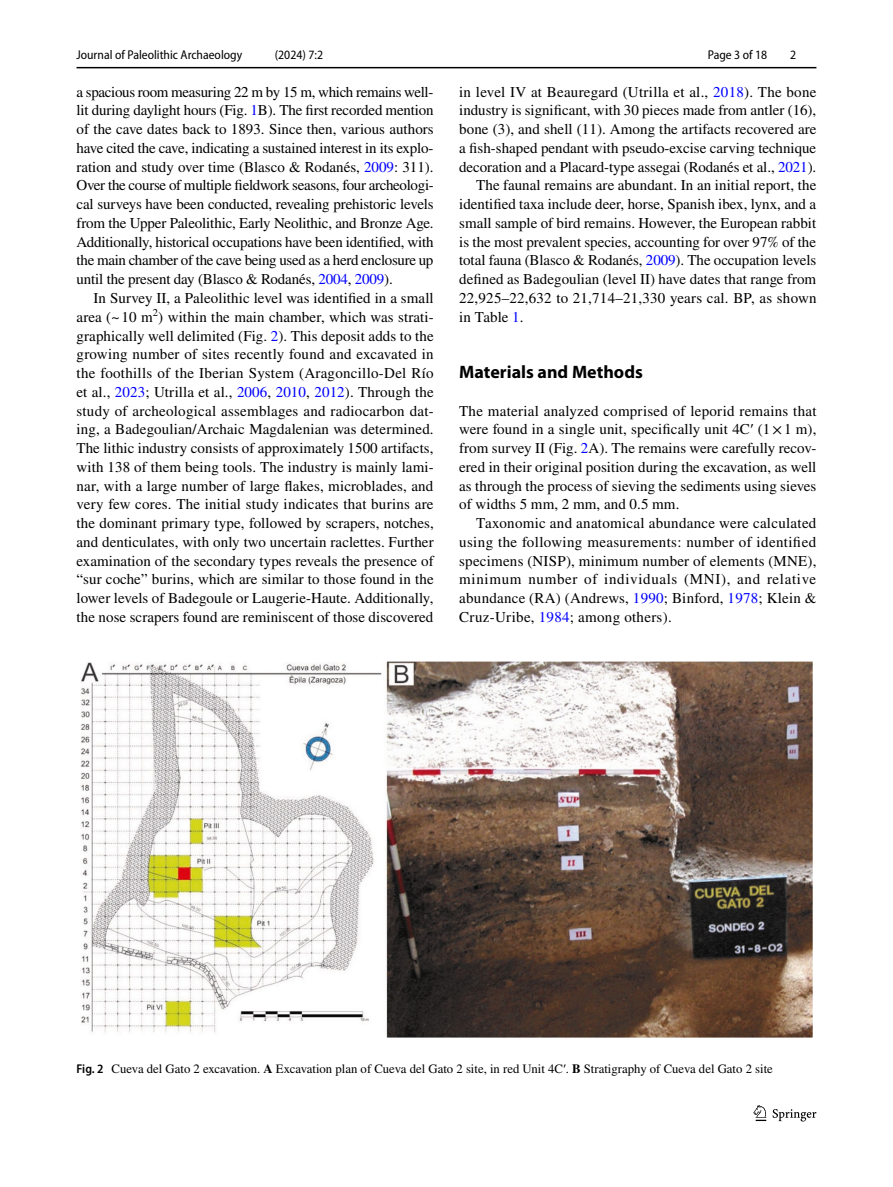
<style>
.page{position:relative;width:893px;height:1187px;background:#fff}
.page>*{position:absolute;margin:0;border:0;box-sizing:border-box;transform-origin:0 0}
.t1{font:700 18px "Myriad Pro";color:#000}
.t2{font:15px/18.8px "STIX";color:#000;text-align:justify}
.t3{font:12.75px "STIX";color:#000}
.t4{font:semi-condensed 12.75px "Myriad Pro";color:#000}
.s1{color:#00f}
.s2{font-family:"Times New Roman"}
.s3{font-family:"Myriad Pro";font-weight:600;font-stretch:semi-condensed}
.s4{font-weight:700}
</style>
<div class="page">
<hr style="left:77px;top:67px;width:739px;height:1px;background:#000">
<svg style="left:753px;top:1105px;width:13px;height:15px"></svg>
<svg style="left:773px;top:1109px;width:43px;height:12px"></svg>
<img style="left:80px;top:661px;width:732px;height:376px">
<p class="t4" style="left:77px;top:48px;width:167px">Journal of Paleolithic Archaeology</p>
<p class="t4" style="left:275px;top:48px;width:50px">(2024) 7:2</p>
<p class="t4" style="left:708px;top:48px;width:61px">Page 3 of 18</p>
<p class="t4" style="left:790px;top:48px;width:8px">2</p>
<p class="t2" style="left:77px;top:83px;width:359px">a spacious room measuring 22 m by 15 m, which remains well&shy;lit during daylight hours (Fig. <span class="s1">1</span>B). The first recorded mention of the cave dates back to 1893. Since then, various authors have cited the cave, indicating a sustained interest in its explo&shy;ration and study over time (Blasco &amp; Rodanés, <span class="s1">2009</span>: 311).<br>Over the course of multiple fieldwork seasons, four archeologi&shy;cal surveys have been conducted, revealing prehistoric levels from the Upper Paleolithic, Early Neolithic, and Bronze Age.<br>Additionally, historical occupations have been identified, with the main chamber of the cave being used as a herd enclosure up until the present day (Blasco &amp; Rodanés, <span class="s1">2004</span>, <span class="s1">2009</span>).</p>
<p class="t2" style="left:77px;top:289px;width:359px;text-indent:17px">In Survey II, a Paleolithic level was identified in a small area (~ 10 m<sup>2</sup>) within the main chamber, which was strati&shy;graphically well delimited (Fig. <span class="s1">2</span>). This deposit adds to the growing number of sites recently found and excavated in the foothills of the Iberian System (Aragoncillo-Del Río et al., <span class="s1">2023</span>; Utrilla et al., <span class="s1">2006</span>, <span class="s1">2010</span>, <span class="s1">2012</span>). Through the study of archeological assemblages and radiocarbon dat&shy;ing, a Badegoulian/Archaic Magdalenian was determined.<br>The lithic industry consists of approximately 1500 artifacts, with 138 of them being tools. The industry is mainly lami&shy;nar, with a large number of large flakes, microblades, and very few cores. The initial study indicates that burins are the dominant primary type, followed by scrapers, notches, and denticulates, with only two uncertain raclettes. Further examination of the secondary types reveals the presence of “sur coche” burins, which are similar to those found in the lower levels of Badegoule or Laugerie-Haute. Additionally, the nose scrapers found are reminiscent of those discovered</p>
<p class="t2" style="left:459px;top:83px;width:359px">in level IV at Beauregard (Utrilla et al., <span class="s1">2018</span>). The bone</p>
<p class="t2" style="left:459px;top:102px;width:359px">industry is significant, with 30 pieces made from antler (16),</p>
<p class="t2" style="left:459px;top:121px;width:359px">bone (3), and shell (11). Among the artifacts recovered are</p>
<p class="t2" style="left:459px;top:139px;width:359px">a fish-shaped pendant with pseudo-excise carving technique</p>
<p class="t2" style="left:459px;top:158px;width:359px">decoration and a Placard-type assegai (Rodanés et al., <span class="s1">2021</span>).</p>
<p class="t2" style="left:476px;top:177px;width:342px">The faunal remains are abundant. In an initial report, the</p>
<p class="t2" style="left:459px;top:196px;width:358px">identified taxa include deer, horse, Spanish ibex, lynx, and a</p>
<p class="t2" style="left:459px;top:214px;width:358px">small sample of bird remains. However, the European rabbit</p>
<p class="t2" style="left:459px;top:233px;width:358px">is the most prevalent species, accounting for over 97% of the</p>
<p class="t2" style="left:459px;top:252px;width:359px">total fauna (Blasco &amp; Rodanés, <span class="s1">2009</span>). The occupation levels</p>
<p class="t2" style="left:459px;top:271px;width:359px">defined as Badegoulian (level II) have dates that range from</p>
<p class="t2" style="left:459px;top:289px;width:359px">22,925–22,632 to 21,714–21,330 years cal. BP, as shown</p>
<p class="t2" style="left:459px;top:308px;width:66px">in Table <span class="s1">1</span>.</p>
<p class="t1" style="left:459px;top:360px;width:185px">Materials and Methods</p>
<p class="t2" style="left:459px;top:402px;width:359px">The material analyzed comprised of leporid remains that were found in a single unit, specifically unit 4C<span class="s2">′</span> (1×1 m), from survey II (Fig. <span class="s1">2</span>A). The remains were carefully recov&shy;ered in their original position during the excavation, as well as through the process of sieving the sediments using sieves of widths 5 mm, 2 mm, and 0.5 mm.</p>
<p class="t2" style="left:459px;top:514px;width:359px;text-indent:17px">Taxonomic and anatomical abundance were calculated using the following measurements: number of identified specimens (NISP), minimum number of elements (MNE), minimum number of individuals (MNI), and relative abundance (RA) (Andrews, <span class="s1">1990</span>; Binford, <span class="s1">1978</span>; Klein &amp; Cruz-Uribe, <span class="s1">1984</span>; among others).</p>
<p class="t3" style="left:77px;top:1059px;width:698px"><span class="s3">Fig. 2</span> Cueva del Gato 2 excavation. <span class="s4">A</span> Excavation plan of Cueva del Gato 2 site, in red Unit 4C<span class="s2">′</span>. <span class="s4">B</span> Stratigraphy of Cueva del Gato 2 site</p>
</div>
